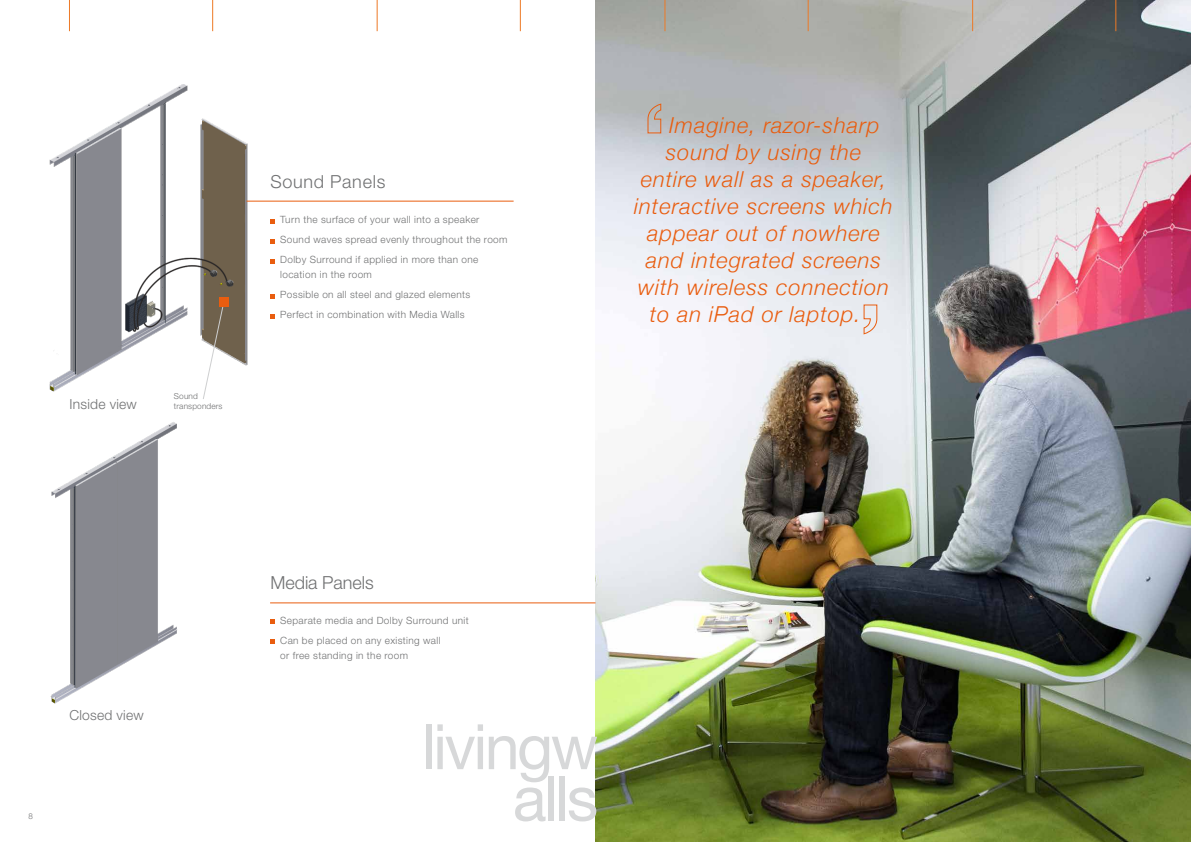
<style>
.page{position:relative;width:1191px;height:842px;background:#fff}
.page>*{position:absolute;margin:0;border:0;box-sizing:border-box;transform-origin:0 0}
.t1{font:62.7px "Helvetica Neue LT Std";letter-spacing:-.04em;color:#d7d8d9}
.t2{font:italic 300 22px "Helvetica Neue";letter-spacing:.04em;color:#e95d0f}
.t3{font:300 18px "Helvetica Neue LT Std";letter-spacing:.035em;color:#707172}
.t4{font:300 18px "Helvetica Neue LT Std";letter-spacing:-.005em;color:#707172}
.t5{font:300 13.9px "Helvetica Neue LT Std";letter-spacing:.015em;color:#707172}
.t6{font:300 10px/20px "Helvetica Neue LT Std";letter-spacing:.035em;color:#707172}
.t7{font:300 8.3px/9.5px "Helvetica Neue LT Std";letter-spacing:.015em;color:#707172}
.t8{font:300 8px "Helvetica Neue LT Std";color:#707172}
</style>
<div class="page">
<img style="left:595px;top:0;width:596px;height:842px">
<hr style="left:212px;top:0;width:1px;height:31px;background:#ed7925">
<hr style="left:808px;top:0;width:1px;height:31px;background:#ed7925">
<hr style="left:377px;top:0;width:1px;height:31px;background:#ed7925">
<hr style="left:972px;top:0;width:1px;height:31px;background:#ed7925">
<hr style="left:520px;top:0;width:1px;height:31px;background:#ed7925">
<hr style="left:1115px;top:0;width:1px;height:31px;background:#ed7925">
<hr style="left:69px;top:0;width:1px;height:31px;background:#ed7925">
<hr style="left:665px;top:0;width:1px;height:31px;background:#ed7925">
<img style="left:50px;top:422px;width:127px;height:282px">
<img style="left:49px;top:84px;width:205px;height:308px">
<svg style="left:203px;top:301px;width:21px;height:98px"></svg>
<div style="left:219px;top:297px;width:10px;height:9px;background:#e95d0f"></div>
<svg style="left:270px;top:219px;width:5px;height:4px"></svg>
<svg style="left:270px;top:239px;width:5px;height:4px"></svg>
<svg style="left:270px;top:259px;width:5px;height:4px"></svg>
<svg style="left:270px;top:294px;width:5px;height:4px"></svg>
<svg style="left:270px;top:314px;width:5px;height:4px"></svg>
<svg style="left:647px;top:103px;width:15px;height:31px"></svg>
<svg style="left:863px;top:304px;width:15px;height:31px"></svg>
<svg style="left:270px;top:619px;width:5px;height:5px"></svg>
<svg style="left:270px;top:639px;width:5px;height:5px"></svg>
<hr style="left:270px;top:603px;width:325px;height:1px;background:#e95d0f">
<hr style="left:246px;top:201px;width:267px;height:1px;background:#e95d0f">
<h3 class="t5" style="left:69px;top:396px;width:69px">Inside view</h3>
<p class="t7" style="left:174px;top:391px;width:50px">Sound transponders</p>
<h3 class="t3" style="left:270px;top:171px;width:116px">Sound Panels</h3>
<p class="t6" style="left:280px;top:210px;width:229px">Turn the surface of your wall into a speaker<br>Sound waves spread evenly throughout the room<br>Dolby Surround if applied in more than one</p>
<p class="t6" style="left:280px;top:265px;width:191px">location in the room<br>Possible on all steel and glazed elements<br>Perfect in combination with Media Walls</p>
<h2 class="t2" style="left:669px;top:108px;width:212px">Imagine, razor-sharp</h2>
<h2 class="t2" style="left:666px;top:135px;width:197px">sound by using the</h2>
<h2 class="t2" style="left:641px;top:162px;width:247px">entire wall as a speaker,</h2>
<h2 class="t2" style="left:634px;top:189px;width:260px">interactive screens which</h2>
<h2 class="t2" style="left:647px;top:216px;width:234px">appear out of nowhere</h2>
<h2 class="t2" style="left:646px;top:243px;width:237px">and integrated screens</h2>
<h2 class="t2" style="left:638px;top:270px;width:252px">with wireless connection</h2>
<h2 class="t2" style="left:649px;top:297px;width:212px">to an iPad or laptop.</h2>
<h3 class="t5" style="left:69px;top:706px;width:76px">Closed view</h3>
<p class="t8" style="left:28px;top:812px;width:6px">8</p>
<h3 class="t4" style="left:270px;top:571px;width:105px">Media Panels</h3>
<p class="t6" style="left:280px;top:610px;width:190px">Separate media and Dolby Surround unit<br>Can be placed on any existing wall</p>
<p class="t6" style="left:280px;top:645px;width:129px">or free standing in the room</p>
<h1 class="t1" style="left:422px;top:709px;width:178px">livingw</h1>
<h1 class="t1" style="left:513px;top:761px;width:87px">alls</h1>
</div>
